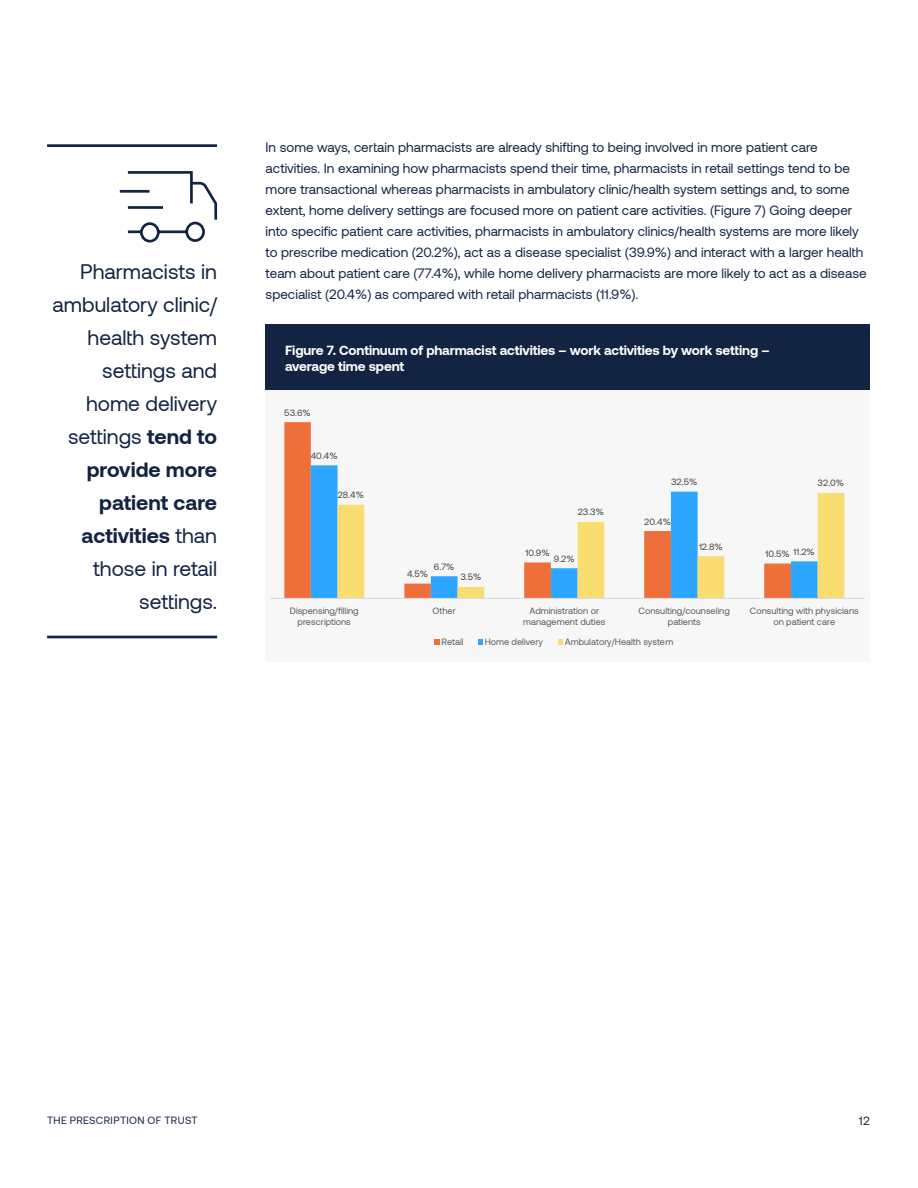
<style>
.page{position:relative;width:918px;height:1188px;background:#fff}
.page>*{position:absolute;margin:0;border:0;box-sizing:border-box;transform-origin:0 0}
.Headers{font:21px/33px "Aeonik";color:#132342;text-align:right}
.body{font:13.5px/21px "Aeonik";color:#132342}
.body-2{font:700 13.5px/16.2px "Aeonik";letter-spacing:-.01em;color:#fff}
.t1{font:12px "Aeonik";color:#132342}
.t2{font:10.5px "Aeonik";letter-spacing:.035em;color:#132342}
.t3{font:9.15px/10.9px "Aeonik";color:#595959;text-align:center}
.t4{font:9.15px "Aeonik";letter-spacing:.005em;color:#404040}
.s1{font-weight:700}
</style>
<div class="page">
<svg style="left:119px;top:171px;width:99px;height:72px"></svg>
<div style="left:266px;top:338px;width:604px;height:323px;background:#f8f7f7"></div>
<div style="left:266px;top:325px;width:604px;height:65px;background:#132342"></div>
<hr style="left:47px;top:144px;width:170px;height:3px;background:#132342">
<hr style="left:47px;top:636px;width:170px;height:2px;background:#132342">
<svg style="left:284px;top:422px;width:27px;height:176px;fill:#ef6f3a"></svg>
<svg style="left:311px;top:465px;width:387px;height:133px"></svg>
<svg style="left:338px;top:493px;width:506px;height:105px"></svg>
<hr style="left:270px;top:598px;width:594px;height:1px;background:#d9d9d9">
<svg style="left:434px;top:639px;width:6px;height:5px"></svg>
<svg style="left:478px;top:639px;width:5px;height:5px"></svg>
<svg style="left:558px;top:639px;width:5px;height:5px"></svg>
<p class="Headers" style="left:53px;top:256px;width:166px">Pharmacists in ambulatory clinic/ health system settings and home delivery settings <span class="s1">tend to provide more patient care activities</span> than those in retail settings.</p>
<p class="body" style="left:266px;top:137px;width:603px">In some ways, certain pharmacists are already shifting to being involved in more patient care activities. In examining how pharmacists spend their time, pharmacists in retail settings tend to be more transactional whereas pharmacists in ambulatory clinic/health system settings and, to some extent, home delivery settings are focused more on patient care activities. (Figure 7) Going deeper into specific patient care activities, pharmacists in ambulatory clinics/health systems are more likely to prescribe medication (20.2%), act as a disease specialist (39.9%) and interact with a larger health team about patient care (77.4%), while home delivery pharmacists are more likely to act as a disease specialist (20.4%) as compared with retail pharmacists (11.9%).</p>
<p class="body-2" style="left:285px;top:342px;width:486px">Figure 7. Continuum of pharmacist activities – work activities by work setting – average time spent</p>
<p class="t4" style="left:284px;top:407px;width:28px">53.6%</p>
<p class="t4" style="left:311px;top:451px;width:29px">40.4%</p>
<p class="t4" style="left:338px;top:490px;width:28px">28.4%</p>
<p class="t4" style="left:434px;top:562px;width:22px">6.7%</p>
<p class="t4" style="left:407px;top:569px;width:23px">4.5%</p>
<p class="t4" style="left:460px;top:572px;width:23px">3.5%</p>
<p class="t4" style="left:578px;top:507px;width:28px">23.3%</p>
<p class="t4" style="left:525px;top:548px;width:26px">10.9%</p>
<p class="t4" style="left:554px;top:554px;width:22px">9.2%</p>
<p class="t4" style="left:671px;top:477px;width:28px">32.5%</p>
<p class="t4" style="left:644px;top:516px;width:28px">20.4%</p>
<p class="t4" style="left:699px;top:542px;width:25px">12.8%</p>
<p class="t4" style="left:818px;top:478px;width:28px">32.0%</p>
<p class="t4" style="left:794px;top:547px;width:23px">11.2%</p>
<p class="t4" style="left:765px;top:549px;width:26px">10.5%</p>
<p class="t3" style="left:290px;top:605px;width:70px">Dispensing/filling prescriptions</p>
<p class="t3" style="left:433px;top:605px;width:25px">Other</p>
<p class="t3" style="left:523px;top:605px;width:84px">Administration or management duties</p>
<p class="t3" style="left:639px;top:605px;width:93px">Consulting/counseling patients</p>
<p class="t3" style="left:750px;top:605px;width:110px">Consulting with physicians on patient care</p>
<p class="t3" style="left:442px;top:636px;width:24px">Retail</p>
<p class="t3" style="left:485px;top:636px;width:60px">Home delivery</p>
<p class="t3" style="left:565px;top:636px;width:110px">Ambulatory/Health system</p>
<p class="t2" style="left:47px;top:1115px;width:152px">THE PRESCRIPTION OF TRUST</p>
<p class="t1" style="left:859px;top:1114px;width:13px">12</p>
</div>
